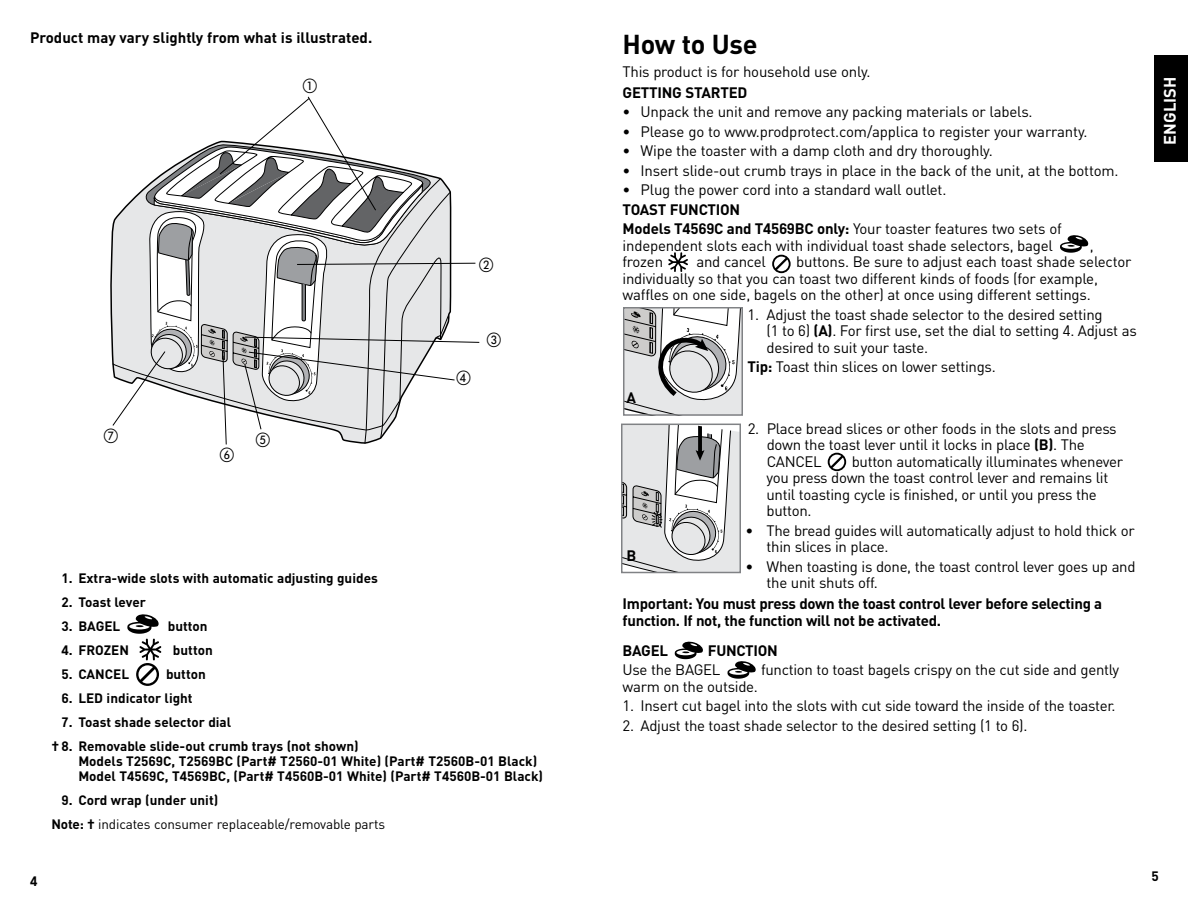
<style>
.page{position:relative;width:1188px;height:918px;background:#fff}
.page>*{position:absolute;margin:0;border:0;box-sizing:border-box;transform-origin:0 0}
.t1{font:700 27px "Black&Decker DIN";letter-spacing:-.01em;color:#000}
.t2{font:700 16.5px "Black&Decker DIN";color:#fff}
.t3{font:15px/16.5px "Black&Decker DIN";letter-spacing:-.02em;color:#000}
.t4{font:700 15px/19.5px "Black&Decker DIN";letter-spacing:-.02em;color:#000}
.t5{font:700 15px "Black&Decker DIN";color:#000}
.t6{font:700 13.5px/24px "Black&Decker DIN";color:#000}
.t7{font:13.5px/24px "Black&Decker DIN";letter-spacing:-.01em;color:#000}
.s1{font-weight:400}
.s2{font-weight:700}
</style>
<div class="page">
<svg style="left:127px;top:614px;width:34px;height:72px"></svg>
<svg style="left:1060px;top:235px;width:29px;height:18px"></svg>
<svg style="left:668px;top:252px;width:20px;height:20px"></svg>
<svg style="left:772px;top:255px;width:19px;height:18px"></svg>
<svg style="left:828px;top:453px;width:18px;height:18px"></svg>
<svg style="left:675px;top:642px;width:28px;height:17px"></svg>
<svg style="left:727px;top:661px;width:29px;height:18px"></svg>
<svg style="left:626px;top:310px;width:114px;height:103px"></svg>
<div style="left:623px;top:307px;width:120px;height:109px;border:2px solid #808285"></div>
<svg style="left:624px;top:427px;width:114px;height:143px"></svg>
<div style="left:621px;top:424px;width:120px;height:149px;border:2px solid #808285"></div>
<div style="left:1154px;top:55px;width:34px;height:107px;background:#000"></div>
<svg style="left:110px;top:96px;width:370px;height:349px"></svg>
<p class="t5" style="left:30px;top:27px;width:344px">Product may vary slightly from what is illustrated.</p>
<h1 class="t1" style="left:622px;top:26px;width:137px">How to Use</h1>
<p class="t3" style="left:622px;top:63px;width:250px">This product is for household use only.</p>
<p class="t4" style="left:623px;top:82px;width:126px">GETTING STARTED</p>
<p class="t3" style="left:623px;top:103px;width:412px">• Unpack the unit and remove any packing materials or labels.</p>
<p class="t3" style="left:623px;top:123px;width:467px">• Please go to www.prodprotect.com/applica to register your warranty.</p>
<p class="t3" style="left:623px;top:142px;width:372px">• Wipe the toaster with a damp cloth and dry thoroughly.</p>
<p class="t3" style="left:623px;top:162px;width:497px">• Insert slide-out crumb trays in place in the back of the unit, at the bottom.</p>
<p class="t3" style="left:623px;top:181px;width:325px">• Plug the power cord into a standard wall outlet.</p>
<p class="t4" style="left:623px;top:199px;width:441px">TOAST FUNCTION<br>Models T4569C and T4569BC only: <span class="s1">Your toaster features two sets of</span></p>
<p class="t3" style="left:623px;top:237px;width:432px">independent slots each with individual toast shade selectors, bagel</p>
<p class="t3" style="left:1090px;top:237px;width:5px">,</p>
<p class="t3" style="left:622px;top:253px;width:42px">frozen</p>
<p class="t3" style="left:696px;top:253px;width:71px">and cancel</p>
<p class="t3" style="left:623px;top:253px;width:510px;text-indent:174px">buttons. Be sure to adjust each toast shade selector individually so that you can toast two different kinds of foods (for example, waffles on one side, bagels on the other) at once using different settings.</p>
<p class="t3" style="left:767px;top:306px;width:372px;text-indent:-19px">1. Adjust the toast shade selector to the desired setting<br>(1 to 6) <span class="s2">(A)</span>. For first use, set the dial to setting 4. Adjust as desired to suit your taste.</p>
<p class="t3" style="left:748px;top:358px;width:250px"><span class="s2">Tip:</span> Toast thin slices on lower settings.</p>
<p class="t6" style="left:61px;top:566px;width:318px">1. Extra-wide slots with automatic adjusting guides</p>
<p class="t6" style="left:61px;top:590px;width:86px">2. Toast lever</p>
<p class="t6" style="left:61px;top:614px;width:60px">3. BAGEL</p>
<p class="t6" style="left:168px;top:614px;width:41px">button</p>
<p class="t6" style="left:62px;top:638px;width:69px">4. FROZEN</p>
<p class="t6" style="left:173px;top:638px;width:41px">button</p>
<p class="t6" style="left:62px;top:662px;width:69px">5. CANCEL</p>
<p class="t6" style="left:166px;top:662px;width:41px">button</p>
<p class="t6" style="left:62px;top:686px;width:133px">6. LED indicator light</p>
<p class="t6" style="left:51px;top:710px;width:309px;text-indent:10px">7. Toast shade selector dial<br>† 8. Removable slide-out crumb trays (not shown)</p>
<p class="t6" style="left:78px;top:753px;width:466px;line-height:15px">Models T2569C, T2569BC (Part# T2560-01 White) (Part# T2560B-01 Black)<br>Model T4569C, T4569BC, (Part# T4560B-01 White) (Part# T4560B-01 Black)</p>
<p class="t7" style="left:51px;top:788px;width:335px;text-indent:10px"><span class="s2">9. Cord wrap (under unit)<br>Note: †</span> indicates consumer replaceable/removable parts</p>
<p class="t4" style="left:627px;top:388px;width:11px">A</p>
<p class="t3" style="left:767px;top:420px;width:352px;text-indent:-19px">2. Place bread slices or other foods in the slots and press down the toast lever until it locks in place <span class="s2">(B)</span>. The<br>CANCEL</p>
<p class="t3" style="left:767px;top:453px;width:358px;text-indent:85px">button automatically illuminates whenever you press down the toast control lever and remains lit until toasting cycle is finished, or until you press the button.</p>
<p class="t3" style="left:767px;top:522px;width:370px;text-indent:-21px">• The bread guides will automatically adjust to hold thick or thin slices in place.</p>
<p class="t3" style="left:767px;top:558px;width:370px;text-indent:-21px">• When toasting is done, the toast control lever goes up and the unit shuts off.</p>
<p class="t4" style="left:623px;top:595px;width:481px;line-height:16.5px">Important: You must press down the toast control lever before selecting a function. If not, the function will not be activated.</p>
<p class="t4" style="left:623px;top:640px;width:47px">BAGEL</p>
<p class="t4" style="left:708px;top:640px;width:71px">FUNCTION</p>
<p class="t3" style="left:623px;top:661px;width:99px">Use the BAGEL</p>
<p class="t3" style="left:761px;top:661px;width:360px">function to toast bagels crispy on the cut side and gently</p>
<p class="t3" style="left:623px;top:678px;width:137px">warm on the outside.</p>
<p class="t3" style="left:623px;top:697px;width:495px">1. Insert cut bagel into the slots with cut side toward the inside of the toaster.</p>
<p class="t3" style="left:623px;top:717px;width:406px">2. Adjust the toast shade selector to the desired setting (1 to 6).</p>
<p class="t4" style="left:627px;top:545px;width:11px">B</p>
<p class="t2" style="left:1159px;top:145px;width:69px;rotate:-90deg">ENGLISH</p>
<p class="t6" style="left:30px;top:868px;width:9px">4</p>
<p class="t6" style="left:1152px;top:864px;width:9px">5</p>
</div>
